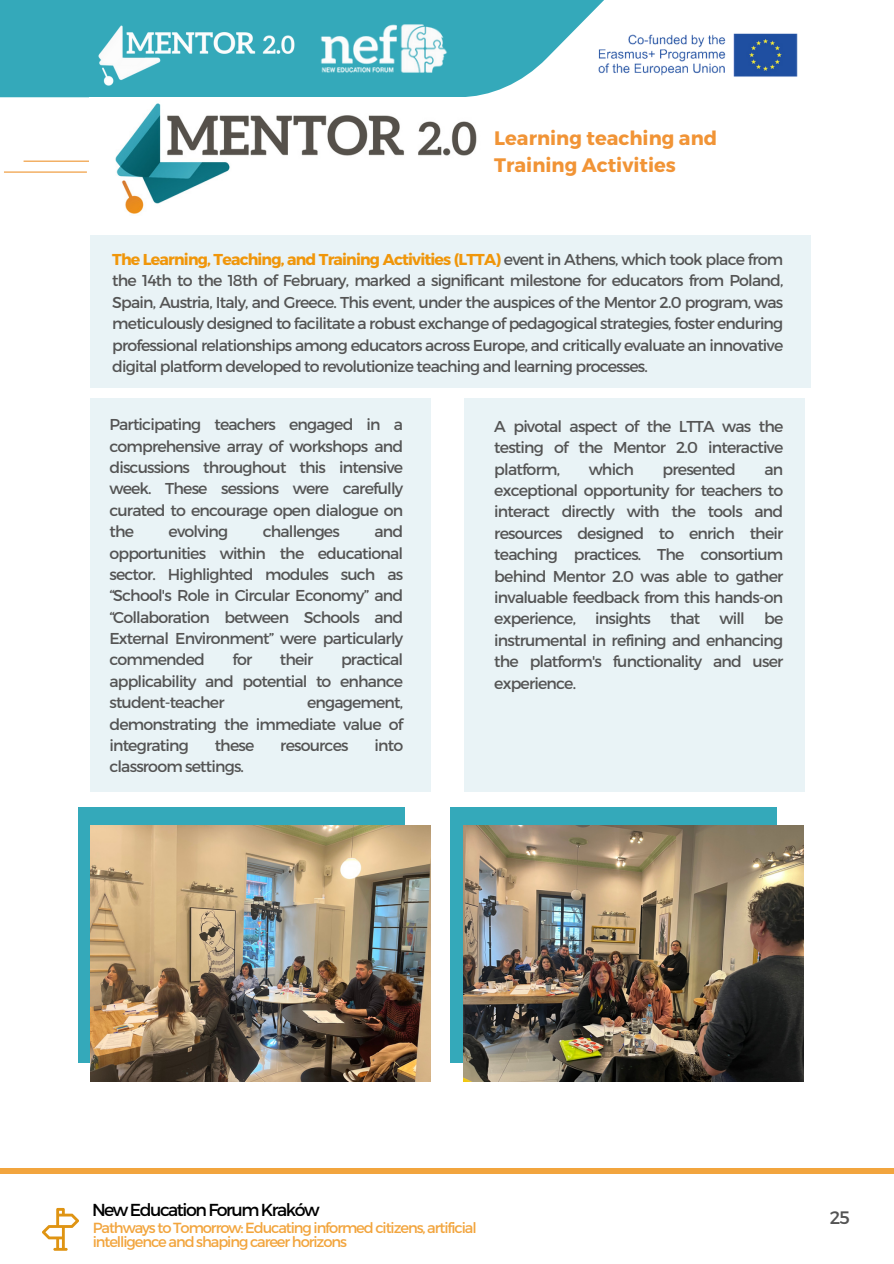
<style>
.page{position:relative;width:894px;height:1264px;background:#fff}
.page>*{position:absolute;margin:0;border:0;box-sizing:border-box;transform-origin:0 0}
.t1{font:700 19.5px/27px "Montserrat";color:#f19436}
.t2{font:18px "Montserrat";color:#545454}
.t3{font:17.4px "Montserrat";letter-spacing:-.085em;color:#000}
.t4{font:15.75px/21.3px "Montserrat";letter-spacing:-.05em;color:#545454;text-align:justify}
.t5{font:14.7px/14.7px "Montserrat";letter-spacing:-.075em;color:#f2a53e}
.s1{font-weight:700;color:#f0960a}
</style>
<div class="page">
<svg style="left:0;top:0;width:604px;height:97px;background:#49b2c1"></svg>
<img style="left:576px;top:31px;width:221px;height:47px">
<img style="left:84px;top:15px;width:224px;height:78px">
<img style="left:321px;top:24px;width:126px;height:49px">
<div style="left:0;top:1168px;width:893px;height:6px;background:#f2a53e"></div>
<hr style="left:24px;top:160px;width:83px;height:2px;background:#f1a753">
<hr style="left:4px;top:171px;width:83px;height:2px;background:#f1a753">
<img style="left:89px;top:103px;width:388px;height:111px">
<div style="left:78px;top:807px;width:327px;height:255px;background:#34a9ba"></div>
<img style="left:90px;top:825px;width:340px;height:256px">
<div style="left:450px;top:807px;width:327px;height:255px;background:#34a9ba"></div>
<img style="left:463px;top:825px;width:340px;height:256px">
<div style="left:90px;top:398px;width:341px;height:393px;background:#e9f3f6"></div>
<div style="left:90px;top:235px;width:720px;height:152px;background:#e9f3f6"></div>
<div style="left:463px;top:398px;width:341px;height:393px;background:#e9f3f6"></div>
<svg style="left:42px;top:1207px;width:37px;height:43px"></svg>
<h2 class="t1" style="left:494px;top:124px;width:224px">Learning teaching and<br>Training Activities</h2>
<h2 class="t4" style="left:112px;top:248px;width:672px"><span class="s1">The Learning, Teaching, and Training Activities (LTTA)</span> event in Athens, which took place from the 14th to the 18th of February, marked a significant milestone for educators from Poland, Spain, Austria, Italy, and Greece. This event, under the auspices of the Mentor 2.0 program, was meticulously designed to facilitate a robust exchange of pedagogical strategies, foster enduring professional relationships among educators across Europe, and critically evaluate an innovative digital platform developed to revolutionize teaching and learning processes.</h2>
<p class="t4" style="left:109px;top:413px;width:295px">Participating teachers engaged in a comprehensive array of workshops and discussions throughout this intensive week. These sessions were carefully curated to encourage open dialogue on the</p>
<p class="t4" style="left:168px;top:520px;width:61px">evolving</p>
<p class="t4" style="left:263px;top:520px;width:79px">challenges</p>
<p class="t4" style="left:109px;top:520px;width:295px;text-indent:265px">and opportunities within the educational sector. Highlighted modules such as “School's Role in Circular Economy” and “Collaboration between Schools and External Environment” were particularly commended</p>
<p class="t4" style="left:109px;top:648px;width:295px;text-indent:231px">practical applicability and potential to enhance student-teacher</p>
<p class="t4" style="left:232px;top:648px;width:21px">for</p>
<p class="t4" style="left:280px;top:648px;width:35px">their</p>
<p class="t4" style="left:109px;top:691px;width:295px;text-indent:197px">engagement, demonstrating the immediate value of integrating</p>
<p class="t4" style="left:215px;top:734px;width:41px">these</p>
<p class="t4" style="left:280px;top:734px;width:70px">resources</p>
<p class="t4" style="left:374px;top:734px;width:30px">into</p>
<p class="t4" style="left:109px;top:755px;width:136px">classroom settings.</p>
<p class="t4" style="left:494px;top:415px;width:290px">A pivotal aspect of the LTTA was the testing of the Mentor 2.0 interactive platform,</p>
<p class="t4" style="left:588px;top:457px;width:47px">which</p>
<p class="t4" style="left:662px;top:457px;width:75px">presented</p>
<p class="t4" style="left:494px;top:457px;width:290px;text-indent:270px">an exceptional opportunity for teachers to interact directly with the tools and resources designed to enrich their teaching practices. The consortium behind Mentor 2.0 was able to gather invaluable feedback from this hands-on experience, insights that will be instrumental in refining and enhancing the platform's functionality and user experience.</p>
<h2 class="t3" style="left:92px;top:1198px;width:229px">New Education Forum Kraków</h2>
<p class="t5" style="left:93px;top:1219px;width:385px">Pathways to Tomorrow: Educating informed citizens, artificial intelligence and shaping career horizons</p>
<p class="t2" style="left:829px;top:1206px;width:22px">25</p>
</div>
